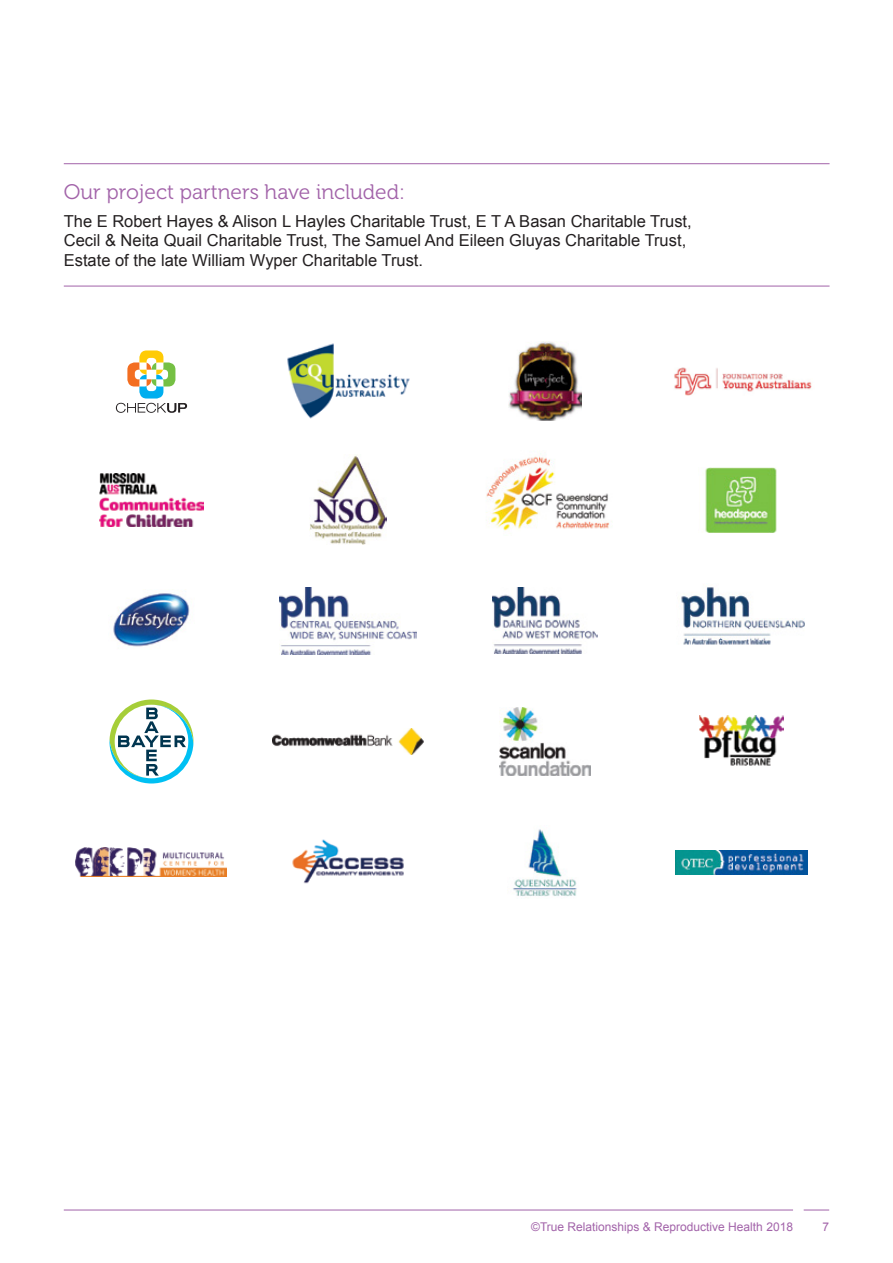
<style>
.page{position:relative;width:893px;height:1263px;background:#fff}
.page>*{position:absolute;margin:0;border:0;box-sizing:border-box;transform-origin:0 0}
.t1{font:21px "Museo 300";color:#a263a9}
.t2{font:16.5px/19.5px "Arial";color:#231f20}
.t3{font:12px "Arial";color:#a263a9}
</style>
<div class="page">
<svg style="left:804px;top:1210px;width:25px;height:1px"></svg>
<hr style="left:64px;top:1210px;width:729px;height:1px;background:#a263a9">
<img style="left:113px;top:593px;width:77px;height:54px">
<svg style="left:109px;top:699px;width:84px;height:84px"></svg>
<img style="left:76px;top:848px;width:151px;height:29px">
<img style="left:287px;top:343px;width:123px;height:76px">
<img style="left:309px;top:455px;width:78px;height:90px">
<img style="left:280px;top:587px;width:137px;height:67px">
<img style="left:273px;top:729px;width:151px;height:25px">
<img style="left:292px;top:839px;width:112px;height:45px">
<img style="left:508px;top:341px;width:73px;height:79px">
<img style="left:486px;top:456px;width:126px;height:75px">
<img style="left:492px;top:588px;width:105px;height:65px">
<img style="left:500px;top:708px;width:90px;height:67px">
<img style="left:512px;top:829px;width:65px;height:67px">
<img style="left:674px;top:367px;width:138px;height:29px">
<img style="left:705px;top:468px;width:72px;height:64px">
<img style="left:681px;top:587px;width:124px;height:58px">
<img style="left:700px;top:716px;width:83px;height:50px">
<img style="left:675px;top:850px;width:133px;height:24px">
<hr style="left:64px;top:163px;width:765px;height:1px;background:#a263a9">
<hr style="left:64px;top:286px;width:765px;height:1px;background:#a263a9">
<img style="left:99px;top:473px;width:105px;height:54px">
<svg style="left:116px;top:350px;width:71px;height:63px"></svg>
<p class="t1" style="left:64px;top:180px;width:343px">Our project partners have included:</p>
<p class="t2" style="left:64px;top:212px;width:629px">The E Robert Hayes &amp; Alison L Hayles Charitable Trust, E T A Basan Charitable Trust,<br>Cecil &amp; Neita Quail Charitable Trust, The Samuel And Eileen Gluyas Charitable Trust,<br>Estate of the late William Wyper Charitable Trust.</p>
<p class="t3" style="left:531px;top:1219px;width:263px">©True Relationships &amp; Reproductive Health 2018</p>
<p class="t3" style="left:822px;top:1219px;width:8px">7</p>
</div>
